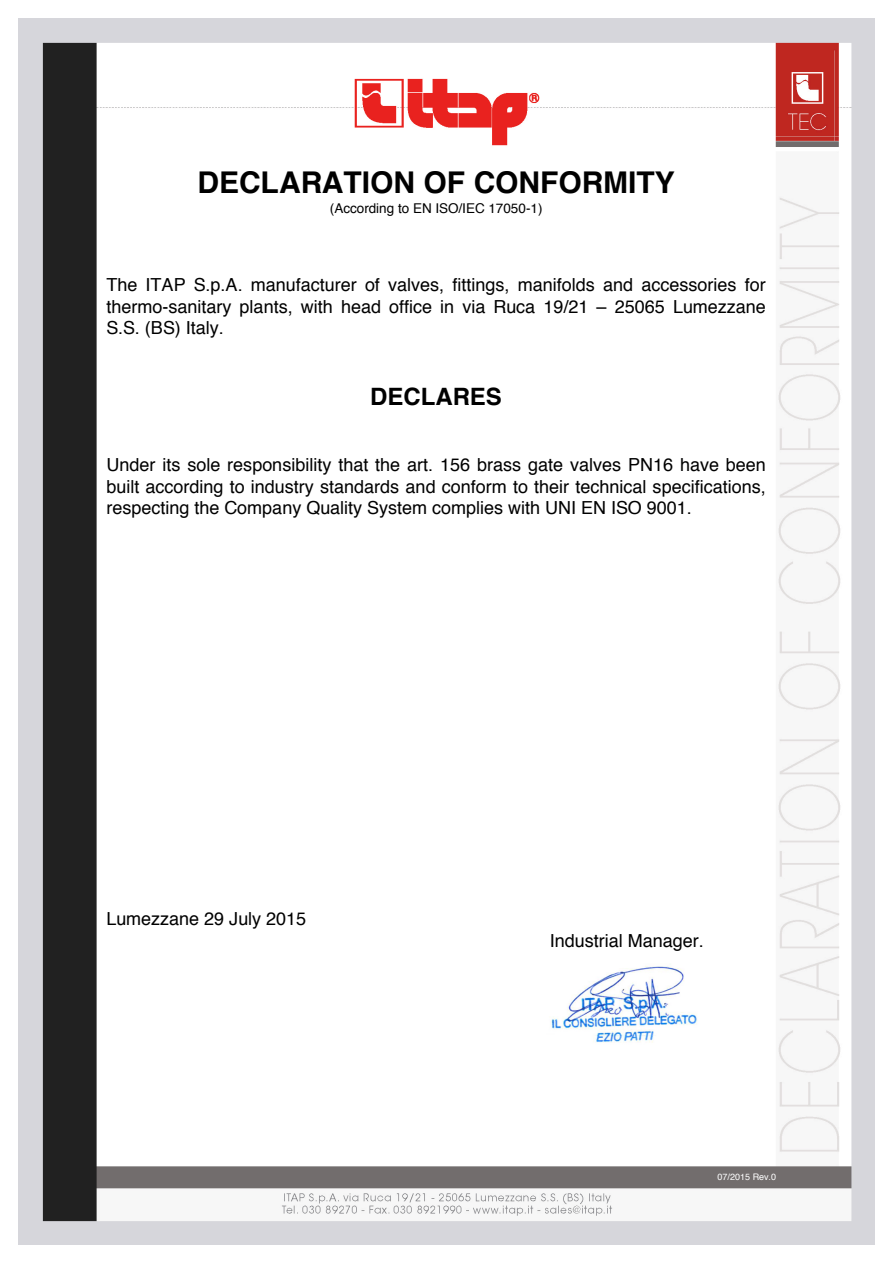
<style>
.page{position:relative;width:893px;height:1263px;background:#fff}
.page>*{position:absolute;margin:0;border:0;box-sizing:border-box;transform-origin:0 0}
.t1{font:700 30px "Helvetica";color:#000}
.t2{font:700 24px "Helvetica";color:#000}
.t3{font:18px/21.6px "Helvetica";color:#000;text-align:justify}
.t4{font:13.5px "Helvetica";color:#000}
.t5{font:9px "Helvetica";color:#fff}
</style>
<div class="page">
<img style="left:18px;top:18px;width:856px;height:1227px">
<img style="left:546px;top:960px;width:157px;height:88px">
<h1 class="t1" style="left:197px;top:170px;width:479px">DECLARATION OF CONFORMITY</h1>
<p class="t4" style="left:330px;top:202px;width:214px">(According to EN ISO/IEC 17050-1)</p>
<p class="t3" style="left:106px;top:275px;width:661px">The ITAP S.p.A. manufacturer of valves, fittings, manifolds and accessories for thermo-sanitary plants, with head office in via Ruca 19/21 – 25065 Lumezzane S.S. (BS) Italy.</p>
<h2 class="t2" style="left:370px;top:386px;width:133px">DECLARES</h2>
<p class="t3" style="left:106px;top:455px;width:661px">Under its sole responsibility that the art. 156 brass gate valves PN16 have been built according to industry standards and conform to their technical specifications, respecting the Company Quality System complies with UNI EN ISO 9001.</p>
<p class="t3" style="left:106px;top:909px;width:201px">Lumezzane 29 July 2015</p>
<p class="t3" style="left:549px;top:931px;width:155px">Industrial Manager.</p>
<p class="t5" style="left:717px;top:1173px;width:60px">07/2015 Rev.0</p>
</div>
